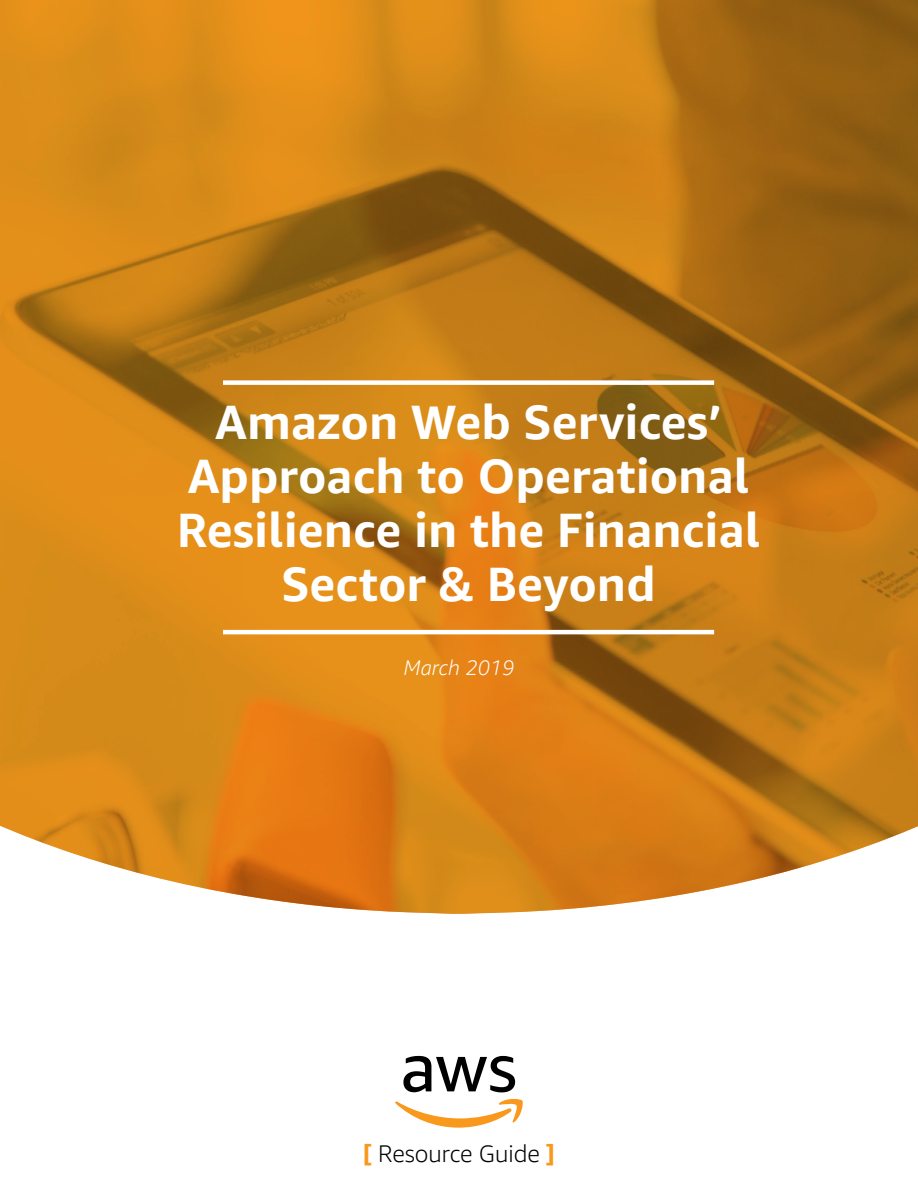
<style>
.page{position:relative;width:918px;height:1188px;background:#fff}
.page>*{position:absolute;margin:0;border:0;box-sizing:border-box;transform-origin:0 0}
.t1{font:700 48px/54px "Amazon Ember";color:#fff;text-align:center}
.t2{font:300 24px "Amazon Ember";color:#000}
.t3{font:italic 300 21px "Amazon Ember";color:#fff}
.s1{font-weight:700;color:#f8991d}
</style>
<div class="page">
<svg style="left:395px;top:1056px;width:128px;height:72px"></svg>
<img style="left:0;top:0;width:918px;height:914px">
<hr style="left:223px;top:630px;width:491px;height:4px;background:#fff">
<div style="left:223px;top:380px;width:491px;height:5px;background:#fff"></div>
<p class="t1" style="left:177px;top:395px;width:585px">Amazon Web Services’<br>Approach to Operational<br>Resilience in the Financial<br>Sector &amp; Beyond</p>
<p class="t3" style="left:403px;top:655px;width:113px">March 2019</p>
<p class="t2" style="left:363px;top:1139px;width:194px"><span class="s1">[</span> Resource Guide <span class="s1">]</span></p>
</div>
